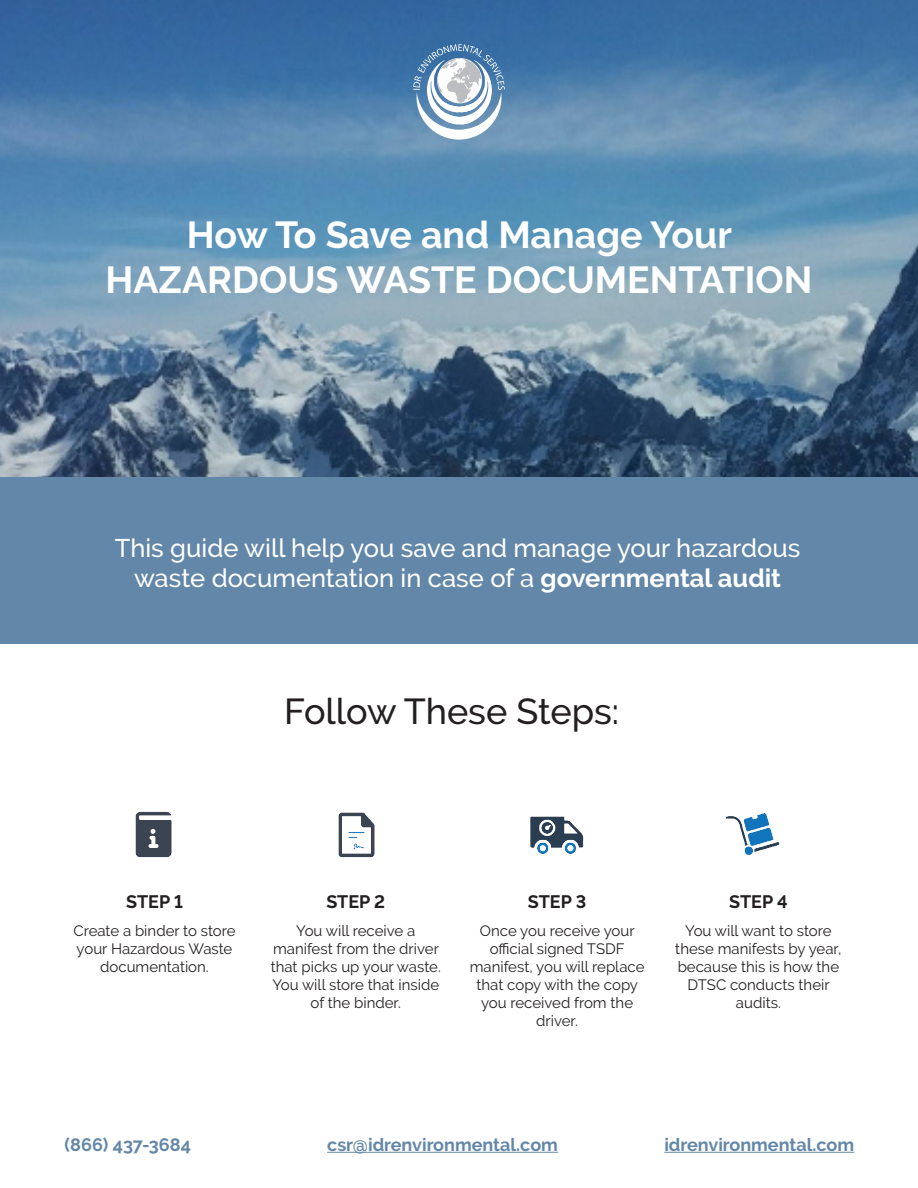
<style>
.page{position:relative;width:918px;height:1188px;background:#fff}
.page>*{position:absolute;margin:0;border:0;box-sizing:border-box;transform-origin:0 0}
.t1{font:700 37.5px/45px "Raleway";color:#fff;text-align:center}
.t2{font:500 36px "Raleway";color:#231f20}
.t3{font:500 25.5px/30.6px "Raleway";color:#fff;text-align:center}
.t4{font:700 18px "Raleway";color:#6487a7}
.t5{font:700 18px "Raleway";color:#231f20}
.t6{font:15px/18px "Raleway";color:#231f20;text-align:center}
.s1{font-weight:700}
</style>
<div class="page">
<img style="left:0;top:0;width:918px;height:477px">
<img style="left:135px;top:811px;width:37px;height:47px">
<img style="left:338px;top:812px;width:37px;height:46px">
<img style="left:725px;top:813px;width:55px;height:42px">
<img style="left:530px;top:816px;width:54px;height:38px">
<svg style="left:413px;top:44px;width:92px;height:96px"></svg>
<hr style="left:327px;top:1152px;width:231px;height:1px;background:#6487a7">
<hr style="left:664px;top:1152px;width:190px;height:1px;background:#6487a7">
<div style="left:0;top:477px;width:918px;height:167px;background:#6287a8"></div>
<p class="t1" style="left:105px;top:212px;width:709px">How To Save and Manage Your<br>HAZARDOUS WASTE DOCUMENTATION</p>
<p class="t3" style="left:115px;top:532px;width:687px">This guide will help you save and manage your hazardous waste documentation in case of a <span class="s1">governmental audit</span></p>
<p class="t2" style="left:284px;top:690px;width:336px">Follow These Steps:</p>
<p class="t5" style="left:126px;top:891px;width:58px">STEP 1</p>
<p class="t6" style="left:74px;top:922px;width:163px">Create a binder to store your Hazardous Waste documentation.</p>
<p class="t5" style="left:326px;top:891px;width:60px">STEP 2</p>
<p class="t6" style="left:271px;top:922px;width:172px">You will receive a manifest from the driver that picks up your waste.<br>You will store that inside of the binder.</p>
<p class="t5" style="left:528px;top:891px;width:60px">STEP 3</p>
<p class="t6" style="left:470px;top:922px;width:176px">Once you receive your official signed TSDF manifest, you will replace that copy with the copy you received from the driver.</p>
<p class="t5" style="left:729px;top:891px;width:60px">STEP 4</p>
<p class="t6" style="left:675px;top:922px;width:168px">You will want to store these manifests by year, because this is how the<br>DTSC conducts their audits.</p>
<p class="t4" style="left:65px;top:1134px;width:128px">(866) 437-3684</p>
<p class="t4" style="left:327px;top:1134px;width:232px">csr@idrenvironmental.com</p>
<p class="t4" style="left:664px;top:1134px;width:191px">idrenvironmental.com</p>
</div>
